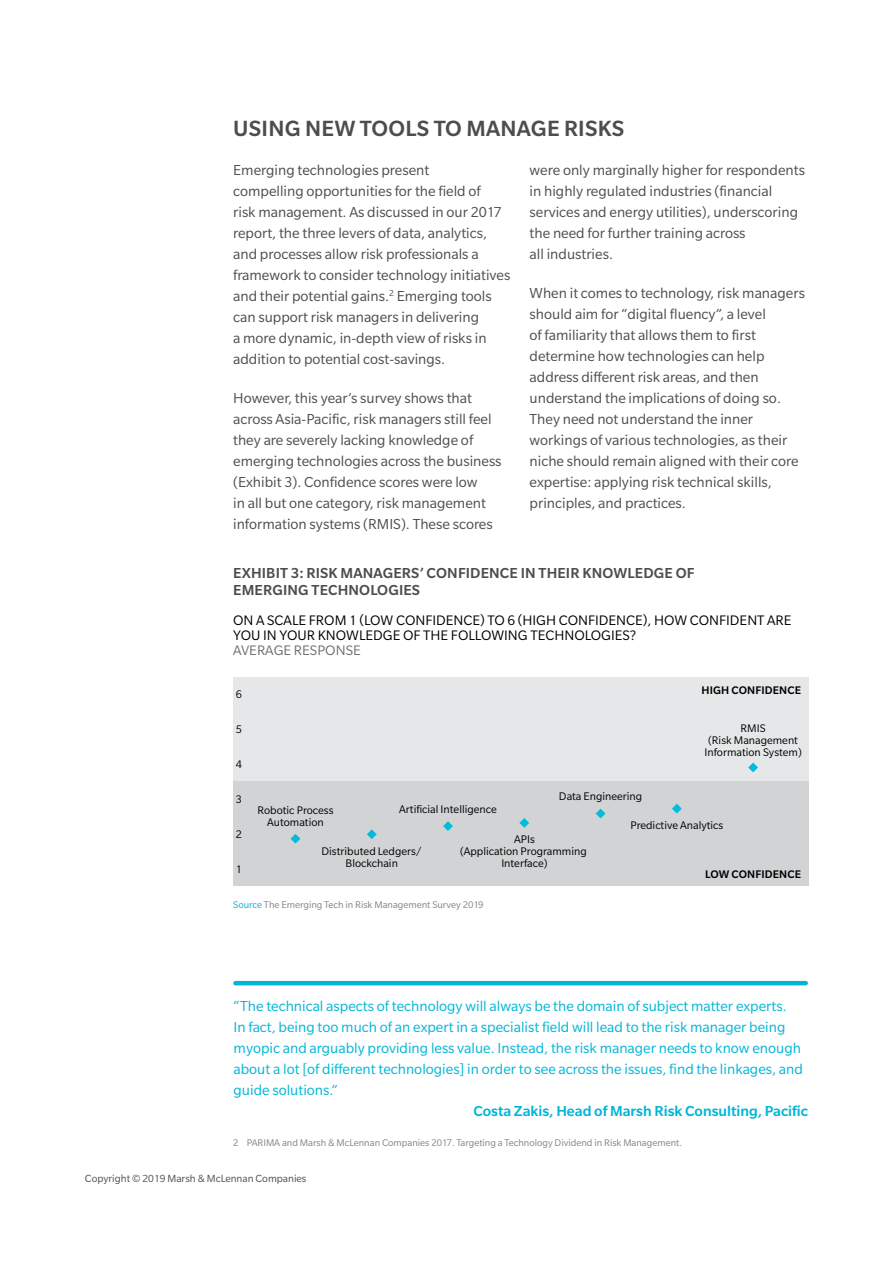
<style>
.page{position:relative;width:893px;height:1263px;background:#fff}
.page>*{position:absolute;margin:0;border:0;box-sizing:border-box;transform-origin:0 0}
.t1{font:500 24px "Slate Pro";letter-spacing:.01em;color:#4d4d4f}
.t2{font:15.75px/21px "Slate Pro";color:#4d4d4f}
.t3{font:15.75px/21px "Slate Pro";color:#00b6d7}
.t4{font:500 15.75px/16.5px "Slate Pro";letter-spacing:.01em;color:#4d4d4f}
.t5{font:500 15.75px "Slate Pro";color:#00b6d7}
.t6{font:15px/15px "Slate Pro";color:#000}
.t7{font:15px "Slate Pro";color:#6d6e71}
.t8{font:12px/12px "Slate Pro";color:#000;text-align:center}
.t9{font:500 12px "Slate Pro";letter-spacing:.01em;color:#000}
.t10{font:11.25px "Slate Pro";color:#4d4d4f}
.t11{font:10.5px "Slate Pro";color:#818386}
.s1{color:#00b3d6}
</style>
<div class="page">
<div style="left:233px;top:677px;width:576px;height:105px;background:#e6e7e8"></div>
<div style="left:233px;top:782px;width:576px;height:104px;background:#d1d3d4"></div>
<svg style="left:367px;top:829px;width:10px;height:10px"></svg>
<svg style="left:443px;top:821px;width:10px;height:10px"></svg>
<svg style="left:519px;top:818px;width:10px;height:10px"></svg>
<svg style="left:596px;top:809px;width:9px;height:9px"></svg>
<svg style="left:672px;top:804px;width:10px;height:9px"></svg>
<svg style="left:748px;top:762px;width:10px;height:10px"></svg>
<svg style="left:291px;top:834px;width:9px;height:9px"></svg>
<hr style="left:235px;top:981px;width:571px;height:4px;background:#00b6d7">
<h1 class="t1" style="left:233px;top:115px;width:393px">USING NEW TOOLS TO MANAGE RISKS</h1>
<p class="t2" style="left:233px;top:159px;width:279px">Emerging technologies present<br>compelling opportunities for the field of<br>risk management. As discussed in our 2017 report, the three levers of data, analytics, and processes allow risk professionals a framework to consider technology initiatives and their potential gains.<sup>2</sup> Emerging tools can support risk managers in delivering<br>a more dynamic, in-depth view of risks in addition to potential cost-savings.</p>
<p class="t2" style="left:233px;top:387px;width:270px">However, this year’s survey shows that across Asia-Pacific, risk managers still feel they are severely lacking knowledge of emerging technologies across the business (Exhibit 3). Confidence scores were low<br>in all but one category, risk management information systems (RMIS). These scores</p>
<p class="t2" style="left:530px;top:159px;width:277px">were only marginally higher for respondents in highly regulated industries (financial services and energy utilities), underscoring the need for further training across<br>all industries.</p>
<p class="t2" style="left:530px;top:282px;width:277px">When it comes to technology, risk managers should aim for “digital fluency”, a level<br>of familiarity that allows them to first determine how technologies can help address different risk areas, and then understand the implications of doing so.<br>They need not understand the inner workings of various technologies, as their niche should remain aligned with their core expertise: applying risk technical skills, principles, and practices.</p>
<p class="t4" style="left:233px;top:565px;width:463px;text-indent:58px">3: RISK MANAGERS’ CONFIDENCE IN THEIR KNOWLEDGE OF<br>EMERGING TECHNOLOGIES</p>
<p class="t4" style="left:233px;top:565px;width:26px">Exhibit</p>
<p class="t6" style="left:233px;top:612px;width:560px">ON A SCALE FROM 1 (LOW CONFIDENCE) TO 6 (HIGH CONFIDENCE), HOW CONFIDENT ARE<br>YOU IN YOUR KNOWLEDGE OF THE FOLLOWING TECHNOLOGIES?</p>
<p class="t7" style="left:233px;top:642px;width:129px">AVERAGE RESPONSE</p>
<p class="t8" style="left:236px;top:688px;width:8px">6</p>
<p class="t9" style="left:701px;top:684px;width:101px">HIGH CONFIDENCE</p>
<p class="t8" style="left:236px;top:723px;width:8px">5</p>
<p class="t8" style="left:236px;top:758px;width:8px">4</p>
<p class="t8" style="left:236px;top:793px;width:8px">3</p>
<p class="t8" style="left:236px;top:828px;width:8px">2</p>
<p class="t8" style="left:236px;top:863px;width:8px">1</p>
<p class="t8" style="left:704px;top:722px;width:99px">RMIS<br>(Risk Management<br>Information System)</p>
<p class="t8" style="left:559px;top:790px;width:85px">Data Engineering</p>
<p class="t8" style="left:630px;top:819px;width:95px">Predictive Analytics</p>
<p class="t8" style="left:399px;top:803px;width:99px">Artificial Intelligence</p>
<p class="t8" style="left:460px;top:833px;width:128px">APIs<br>(Application Programming<br>Interface)</p>
<p class="t8" style="left:258px;top:804px;width:77px">Robotic Process<br>Automation</p>
<p class="t8" style="left:322px;top:845px;width:102px">Distributed Ledgers/<br>Blockchain</p>
<p class="t9" style="left:705px;top:868px;width:97px">LOW CONFIDENCE</p>
<p class="t11" style="left:233px;top:899px;width:252px"><span class="s1">Source</span> The Emerging Tech in Risk Management Survey 2019</p>
<p class="t3" style="left:234px;top:995px;width:571px">“The technical aspects of technology will always be the domain of subject matter experts.<br>In fact, being too much of an expert in a specialist field will lead to the risk manager being myopic and arguably providing less value. Instead, the risk manager needs to know enough about a lot [of different technologies] in order to see across the issues, find the linkages, and guide solutions.”</p>
<p class="t5" style="left:473px;top:1102px;width:336px">Costa Zakis, Head of Marsh Risk Consulting, Pacific</p>
<p class="t11" style="left:233px;top:1137px;width:450px">2 PARIMA and Marsh &amp; McLennan Companies 2017. Targeting a Technology Dividend in Risk Management.</p>
<p class="t10" style="left:85px;top:1173px;width:223px">Copyright © 2019 Marsh &amp; McLennan Companies</p>
</div>
